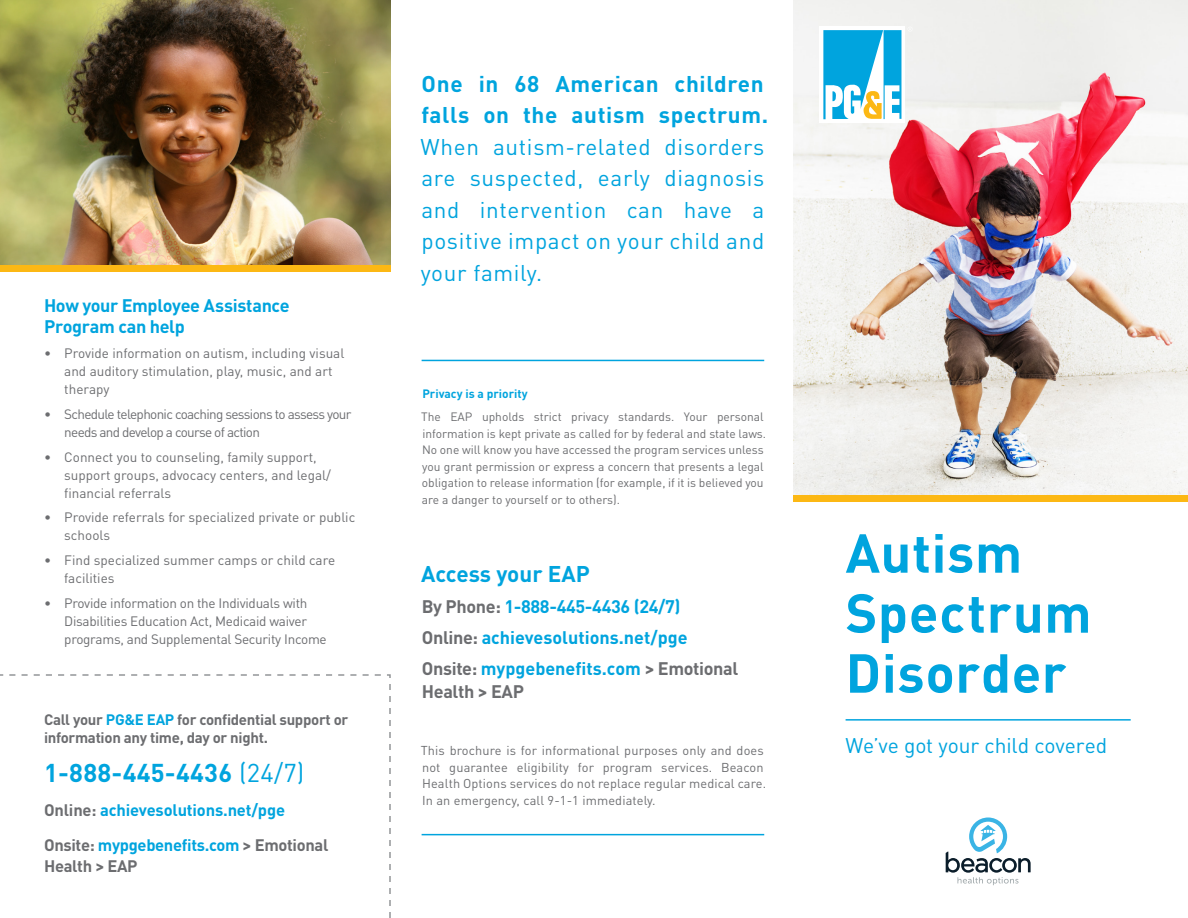
<style>
.page{position:relative;width:1188px;height:918px;background:#fff}
.page>*{position:absolute;margin:0;border:0;box-sizing:border-box;transform-origin:0 0}
.t1{font:700 54px/60px "DIN Pro";letter-spacing:.01em;color:#00a4de}
.t2{font:700 25.5px "DIN Pro";letter-spacing:.01em;color:#00a4de}
.t3{font:22.5px/31.5px "DIN Pro";letter-spacing:.03em;color:#00a4de}
.t4{font:700 22.5px "DIN Pro";color:#00a4de}
.t5{font:21px "DIN Pro";letter-spacing:-.005em;color:#00a4de}
.t6{font:700 18px/21px "DIN Pro";letter-spacing:-.02em;color:#00a4de}
.t7{font:700 18px/22.5px "DIN Pro";letter-spacing:-.02em;color:#6c6d70}
.t8{font:700 18px "DIN Pro";color:#00a4de}
.t9{font:700 16.5px/21px "DIN Pro";letter-spacing:-.02em;color:#6c6d70}
.t10{font:700 16.5px "DIN Pro";letter-spacing:-.01em;color:#00a4de}
.t11{font:700 15px/18px "DIN Pro";letter-spacing:-.02em;color:#6c6d70}
.t12{font:13.5px/18px "DIN Pro";color:#6c6d70}
.t13{font:13.5px/18px "DIN Pro";letter-spacing:-.02em;color:#6c6d70}
.t14{font:13.5px/18px "DIN Pro";letter-spacing:-.05em;color:#6c6d70}
.t15{font:12.75px/16.5px "DIN Pro";letter-spacing:.01em;color:#6c6d70}
.t16{font:12px/16.5px "DIN Pro";color:#6c6d70}
.t17{font:700 12px "DIN Pro";color:#00a4de}
.s1{color:#00a4de}
.s2{font-weight:400}
.s3{color:#6c6d70}
.s4{font-weight:700}
</style>
<div class="page">
<svg style="left:0;top:674px;width:391px;height:244px"></svg>
<img style="left:0;top:0;width:391px;height:265px">
<img style="left:793px;top:0;width:395px;height:494px">
<hr style="left:846px;top:719px;width:285px;height:2px;background:#00a4de">
<div style="left:781px;top:495px;width:407px;height:6px;background:#fcb814"></div>
<div style="left:0;top:265px;width:399px;height:7px;background:#fcb814"></div>
<svg style="left:946px;top:818px;width:85px;height:67px"></svg>
<svg style="left:908px;top:27px;width:5px;height:5px"></svg>
<div style="left:820px;top:27px;width:85px;height:96px;background:#fff"></div>
<svg style="left:823px;top:30px;width:78px;height:89px"></svg>
<div style="left:391px;top:0;width:402px;height:918px;background:#fff"></div>
<hr style="left:422px;top:360px;width:342px;height:1px;background:#00a4de">
<hr style="left:422px;top:834px;width:342px;height:1px;background:#00a4de">
<p class="t6" style="left:44px;top:293px;width:247px">How your Employee Assistance<br>Program can help</p>
<p class="t12" style="left:64px;top:343px;width:282px;text-indent:-20px">• Provide information on autism, including visual and auditory stimulation, play, music, and art therapy</p>
<p class="t14" style="left:64px;top:404px;width:289px;text-indent:-20px">• Schedule telephonic coaching sessions to assess your needs and develop a course of action</p>
<p class="t12" style="left:64px;top:446px;width:268px;text-indent:-20px">• Connect you to counseling, family support, support groups, advocacy centers, and legal/ financial referrals</p>
<p class="t12" style="left:64px;top:507px;width:293px;text-indent:-20px">• Provide referrals for specialized private or public schools</p>
<p class="t12" style="left:64px;top:550px;width:272px;text-indent:-20px">• Find specialized summer camps or child care facilities</p>
<p class="t13" style="left:64px;top:593px;width:264px;text-indent:-20px">• Provide information on the Individuals with<br>Disabilities Education Act, Medicaid waiver programs, and Supplemental Security Income</p>
<p class="t11" style="left:44px;top:709px;width:306px">Call your <span class="s1">PG&amp;E EAP</span> for confidential support or information any time, day or night.</p>
<p class="t2" style="left:44px;top:751px;width:262px">1-888-445-4436 <span class="s2">(24/7)</span></p>
<p class="t10" style="left:44px;top:797px;width:243px"><span class="s3">Online:</span> achievesolutions.net/pge</p>
<p class="t9" style="left:44px;top:832px;width:286px">Onsite: <span class="s1">mypgebenefits.com</span> &gt; Emotional<br>Health &gt; EAP</p>
<p class="t3" style="left:421px;top:66px;width:349px"><span class="s4">One in 68 American children falls on the autism spectrum.<br></span>When autism-related disorders are suspected, early diagnosis and intervention can have a positive impact on your child and your family.</p>
<p class="t17" style="left:422px;top:383px;width:107px">Privacy is a priority</p>
<p class="t16" style="left:421px;top:407px;width:347px">The EAP upholds strict privacy standards. Your personal information is kept private as called for by federal and state laws.<br>No one will know you have accessed the program services unless you grant permission or express a concern that presents a legal obligation to release information (for example, if it is believed you are a danger to yourself or to others).</p>
<p class="t4" style="left:421px;top:555px;width:170px">Access your EAP</p>
<p class="t6" style="left:422px;top:594px;width:260px"><span class="s3">By Phone:</span> 1-888-445-4436 (24/7)</p>
<p class="t8" style="left:422px;top:623px;width:267px"><span class="s3">Online:</span> achievesolutions.net/pge</p>
<p class="t7" style="left:422px;top:655px;width:318px">Onsite: <span class="s1">mypgebenefits.com</span> &gt; Emotional<br>Health &gt; EAP</p>
<p class="t15" style="left:421px;top:741px;width:347px">This brochure is for informational purposes only and does not guarantee eligibility for program services. Beacon Health Options services do not replace regular medical care.<br>In an emergency, call 9-1-1 immediately.</p>
<p class="t1" style="left:846px;top:517px;width:247px">Autism<br>Spectrum<br>Disorder</p>
<p class="t5" style="left:846px;top:729px;width:263px">We’ve got your child covered</p>
</div>
